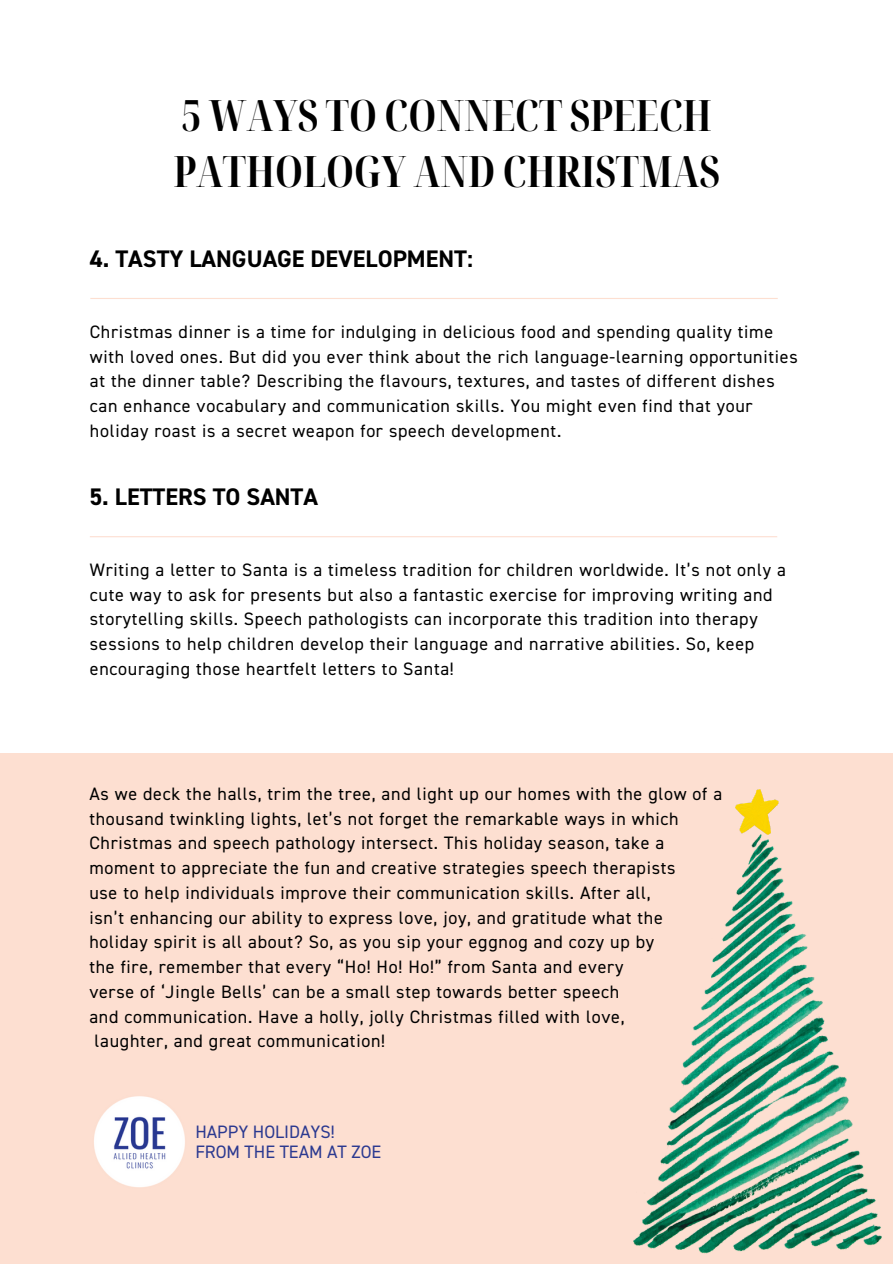
<style>
.page{position:relative;width:893px;height:1264px;background:#fff}
.page>*{position:absolute;margin:0;border:0;box-sizing:border-box;transform-origin:0 0}
.t1{font:700 extra-condensed 43.2px/56.2px "Noto Serif Display";color:#000}
.t2{font:700 24px "DIN2014";color:#000}
.t3{font:18px/24.8px "DIN2014";letter-spacing:.04em;color:#000}
.t4{font:18px "DIN2014";color:#2b3990}
</style>
<div class="page">
<hr style="left:90px;top:536px;width:687px;height:1px;background:#fddfd1">
<hr style="left:90px;top:298px;width:687px;height:1px;background:#fddfd1">
<div style="left:0;top:753px;width:892px;height:510px;background:#fddfd1"></div>
<img style="left:633px;top:834px;width:248px;height:420px">
<img style="left:735px;top:789px;width:43px;height:45px">
<img style="left:94px;top:1096px;width:91px;height:91px">
<p class="t1" style="left:174px;top:86px;width:547px">5 WAYS TO CONNECT SPEECH<br>PATHOLOGY AND CHRISTMAS</p>
<p class="t2" style="left:90px;top:248px;width:384px">4. TASTY LANGUAGE DEVELOPMENT:</p>
<p class="t3" style="left:90px;top:320px;width:709px">Christmas dinner is a time for indulging in delicious food and spending quality time with loved ones. But did you ever think about the rich language-learning opportunities at the dinner table? Describing the flavours, textures, and tastes of different dishes can enhance vocabulary and communication skills. You might even find that your holiday roast is a secret weapon for speech development.</p>
<p class="t2" style="left:89px;top:486px;width:230px">5. LETTERS TO SANTA</p>
<p class="t3" style="left:90px;top:558px;width:697px">Writing a letter to Santa is a timeless tradition for children worldwide. It’s not only a cute way to ask for presents but also a fantastic exercise for improving writing and storytelling skills. Speech pathologists can incorporate this tradition into therapy sessions to help children develop their language and narrative abilities. So, keep encouraging those heartfelt letters to Santa!</p>
<p class="t3" style="left:89px;top:782px;width:634px">As we deck the halls, trim the tree, and light up our homes with the glow of a thousand twinkling lights, let’s not forget the remarkable ways in which</p>
<p class="t3" style="left:89px;top:831px;width:576px">Christmas and speech pathology intersect. This holiday season, take a</p>
<p class="t3" style="left:89px;top:856px;width:587px">moment to appreciate the fun and creative strategies speech therapists</p>
<p class="t3" style="left:89px;top:881px;width:563px">use to help individuals improve their communication skills. After all,</p>
<p class="t3" style="left:89px;top:906px;width:575px">isn’t enhancing our ability to express love, joy, and gratitude what the</p>
<p class="t3" style="left:89px;top:930px;width:566px">holiday spirit is all about? So, as you sip your eggnog and cozy up by</p>
<p class="t3" style="left:89px;top:955px;width:535px">the fire, remember that every “Ho! Ho! Ho!” from Santa and every</p>
<p class="t3" style="left:89px;top:980px;width:531px">verse of ‘Jingle Bells’ can be a small step towards better speech</p>
<p class="t3" style="left:89px;top:1005px;width:536px">and communication. Have a holly, jolly Christmas filled with love,</p>
<p class="t3" style="left:95px;top:1029px;width:292px">laughter, and great communication!</p>
<p class="t4" style="left:195px;top:1123px;width:141px">HAPPY HOLIDAYS!</p>
<p class="t4" style="left:195px;top:1143px;width:187px">FROM THE TEAM AT ZOE</p>
</div>
